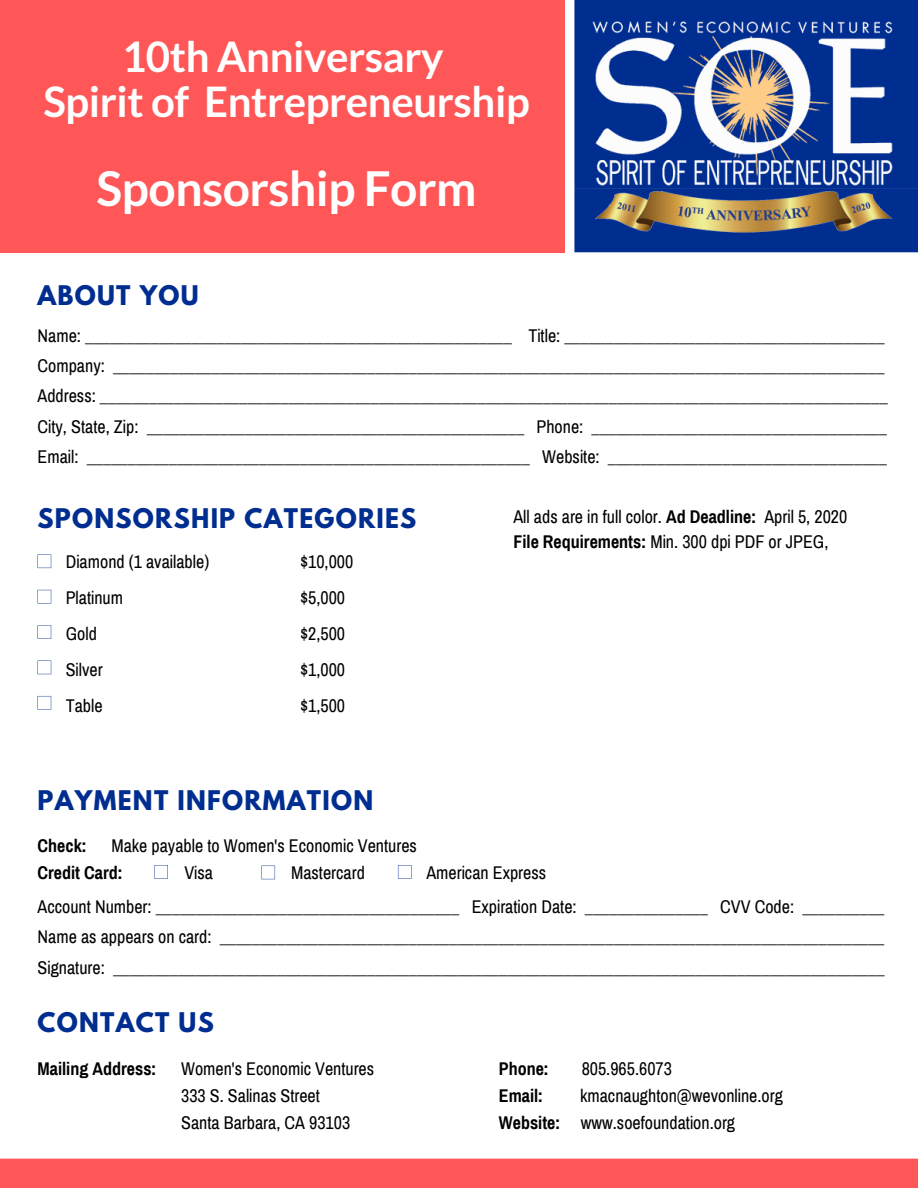
<style>
.page{position:relative;width:918px;height:1188px;background:#fff}
.page>*{position:absolute;margin:0;border:0;box-sizing:border-box;transform-origin:0 0}
.t1{font:700 48px "Lato";letter-spacing:-.01em;color:#fff}
.t2{font:700 42px/45px "Lato";letter-spacing:-.01em;color:#fff;text-align:center}
.t3{font:700 24px "League Spartan";letter-spacing:.055em;color:#002d90}
.t4{font:18px/36px "Archivo Narrow";color:#000}
.t5{font:700 18px "Archivo Narrow";color:#000}
.s1{font-weight:700}
</style>
<div class="page">
<div style="left:0;top:0;width:565px;height:252px;background:#ff5757"></div>
<div style="left:574px;top:0;width:344px;height:188px;background:#002d90"></div>
<div style="left:574px;top:188px;width:344px;height:64px;background:#002d90"></div>
<div style="left:0;top:1159px;width:918px;height:29px;background:#ff5757"></div>
<svg style="left:38px;top:554px;width:13px;height:14px"></svg>
<svg style="left:38px;top:590px;width:13px;height:13px"></svg>
<svg style="left:38px;top:625px;width:13px;height:14px"></svg>
<svg style="left:38px;top:661px;width:13px;height:13px"></svg>
<svg style="left:38px;top:696px;width:13px;height:14px"></svg>
<svg style="left:154px;top:865px;width:14px;height:14px"></svg>
<svg style="left:261px;top:866px;width:14px;height:13px"></svg>
<svg style="left:398px;top:865px;width:14px;height:14px"></svg>
<img style="left:588px;top:18px;width:309px;height:216px">
<h2 class="t2" style="left:44px;top:33px;width:488px">10th Anniversary<br>Spirit of Entrepreneurship</h2>
<h1 class="t1" style="left:97px;top:158px;width:381px">Sponsorship Form</h1>
<h3 class="t3" style="left:38px;top:283px;width:163px">ABOUT YOU</h3>
<p class="t4" style="left:38px;top:320px;width:852px;line-height:30.3px">Name: ____________________________________________________ Title: _______________________________________ Company: ______________________________________________________________________________________________ Address: ________________________________________________________________________________________________ City, State, Zip: ______________________________________________ Phone: ____________________________________ Email: ______________________________________________________ Website: __________________________________</p>
<h3 class="t3" style="left:38px;top:506px;width:380px">SPONSORSHIP CATEGORIES</h3>
<p class="t4" style="left:66px;top:544px;width:145px">Diamond (1 available)<br>Platinum<br>Gold<br>Silver<br>Table</p>
<p class="t4" style="left:300px;top:544px;width:55px">$10,000 $5,000 $2,500 $1,000 $1,500</p>
<h3 class="t3" style="left:38px;top:788px;width:337px">PAYMENT INFORMATION</h3>
<p class="t4" style="left:513px;top:505px;width:335px;line-height:24.8px">All ads are in full color. <span class="s1">Ad Deadline:</span> April 5, 2020<br><span class="s1">File Requirements:</span> Min. 300 dpi PDF or JPEG,</p>
<p class="t5" style="left:38px;top:836px;width:51px">Check:</p>
<p class="t4" style="left:111px;top:828px;width:307px">Make payable to Women's Economic Ventures</p>
<p class="t5" style="left:38px;top:863px;width:87px">Credit Card:</p>
<p class="t4" style="left:184px;top:855px;width:30px">Visa</p>
<p class="t4" style="left:291px;top:855px;width:75px">Mastercard</p>
<p class="t4" style="left:426px;top:855px;width:121px">American Express</p>
<p class="t4" style="left:38px;top:892px;width:849px;line-height:30.3px;text-align:justify">Account Number: _____________________________________ Expiration Date: _______________ CVV Code: __________ Name as appears on card: _________________________________________________________________________________ Signature: ______________________________________________________________________________________________</p>
<h3 class="t3" style="left:38px;top:1011px;width:178px">CONTACT US</h3>
<p class="t5" style="left:38px;top:1059px;width:120px">Mailing Address:</p>
<p class="t4" style="left:181px;top:1055px;width:195px;line-height:27px">Women's Economic Ventures<br>333 S. Salinas Street<br>Santa Barbara, CA 93103</p>
<p class="t5" style="left:499px;top:1059px;width:52px">Phone:</p>
<p class="t4" style="left:582px;top:1051px;width:92px">805.965.6073</p>
<p class="t4" style="left:499px;top:1082px;width:286px;line-height:27px;text-indent:81px">kmacnaughton@wevonline.org<br><span class="s1">Website:</span> www.soefoundation.org</p>
<p class="t5" style="left:499px;top:1086px;width:46px">Email:</p>
</div>
